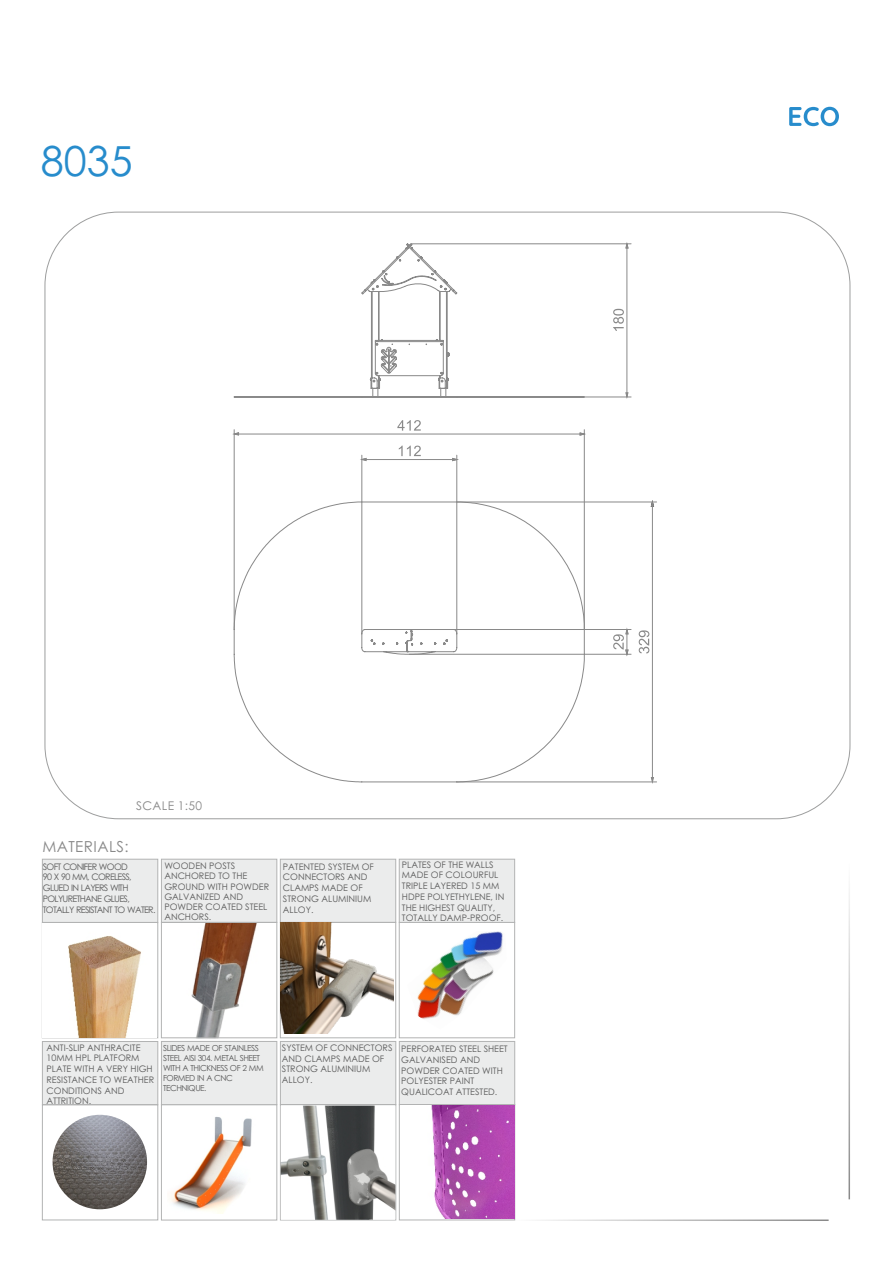
<style>
.page{position:relative;width:893px;height:1263px;background:#fff}
.page>*{position:absolute;margin:0;border:0;box-sizing:border-box;transform-origin:0 0}
.t1{font:41.4px "Century Gothic";color:#278ccc}
.t2{font:15.15px "Century Gothic";letter-spacing:.03em;color:#898989}
.t3{font:12px "Century Gothic";letter-spacing:.03em;color:#898989}
.t4{font:9px/10.6px "Century Gothic";color:#5b5b5b}
.t5{font:9px/10.6px "Century Gothic";letter-spacing:-.08em;color:#5b5b5b}
.t6{font:8.25px/9.9px "Century Gothic";letter-spacing:-.06em;color:#5b5b5b}
</style>
<div class="page">
<hr style="left:515px;top:1219px;width:314px;height:2px;background:#898989">
<hr style="left:848px;top:862px;width:2px;height:337px;background:#898989">
<div style="left:280px;top:1041px;width:116px;height:64px;background:#ebecec;border:1px solid #b2b3b3"></div>
<div style="left:161px;top:1104px;width:116px;height:116px;border:1px solid #b2b3b3"></div>
<div style="left:42px;top:859px;width:116px;height:64px;background:#ebecec;border:1px solid #b2b3b3"></div>
<div style="left:42px;top:1041px;width:116px;height:64px;background:#ebecec;border:1px solid #b2b3b3"></div>
<div style="left:280px;top:859px;width:116px;height:64px;background:#ebecec;border:1px solid #b2b3b3"></div>
<div style="left:161px;top:1041px;width:116px;height:64px;background:#ebecec;border:1px solid #b2b3b3"></div>
<div style="left:280px;top:922px;width:116px;height:116px;border:1px solid #b2b3b3"></div>
<div style="left:280px;top:1104px;width:116px;height:116px;border:1px solid #b2b3b3"></div>
<img style="left:417px;top:931px;width:86px;height:88px">
<div style="left:399px;top:922px;width:116px;height:116px;border:1px solid #b2b3b3"></div>
<div style="left:399px;top:859px;width:116px;height:64px;background:#ebecec;border:1px solid #b2b3b3"></div>
<div style="left:399px;top:1041px;width:116px;height:64px;background:#ebecec;border:1px solid #b2b3b3"></div>
<div style="left:399px;top:1104px;width:116px;height:116px;border:1px solid #b2b3b3"></div>
<img style="left:171px;top:1116px;width:81px;height:98px">
<div style="left:42px;top:922px;width:116px;height:116px;border:1px solid #b2b3b3"></div>
<img style="left:43px;top:924px;width:114px;height:113px">
<div style="left:42px;top:1104px;width:116px;height:116px;border:1px solid #b2b3b3"></div>
<img style="left:281px;top:922px;width:113px;height:111px">
<img style="left:53px;top:1115px;width:94px;height:94px;border-radius:50%">
<img style="left:281px;top:1106px;width:114px;height:114px">
<img style="left:400px;top:1105px;width:114px;height:114px">
<svg style="left:789px;top:107px;width:50px;height:19px"></svg>
<svg style="left:613px;top:309px;width:11px;height:22px"></svg>
<svg style="left:639px;top:630px;width:10px;height:23px"></svg>
<svg style="left:650px;top:777px;width:4px;height:6px"></svg>
<svg style="left:625px;top:392px;width:4px;height:5px"></svg>
<hr style="left:234px;top:430px;width:1px;height:199px;background:#898989">
<hr style="left:584px;top:430px;width:1px;height:199px;background:#898989">
<hr style="left:361px;top:455px;width:1px;height:179px;background:#898989">
<hr style="left:456px;top:455px;width:1px;height:179px;background:#898989">
<hr style="left:652px;top:502px;width:1px;height:280px;background:#898989">
<hr style="left:457px;top:502px;width:200px;height:1px;background:#898989">
<hr style="left:457px;top:781px;width:200px;height:1px;background:#898989">
<hr style="left:626px;top:244px;width:1px;height:153px;background:#898989">
<hr style="left:411px;top:243px;width:220px;height:1px;background:#898989">
<hr style="left:234px;top:397px;width:397px;height:1px;background:#898989">
<hr style="left:454px;top:629px;width:177px;height:1px;background:#898989">
<hr style="left:409px;top:654px;width:222px;height:1px;background:#898989">
<svg style="left:233px;top:420px;width:352px;height:42px"></svg>
<svg style="left:650px;top:501px;width:4px;height:6px"></svg>
<svg style="left:625px;top:243px;width:4px;height:6px"></svg>
<svg style="left:613px;top:628px;width:16px;height:27px"></svg>
<svg style="left:234px;top:243px;width:351px;height:154px"></svg>
<svg style="left:234px;top:502px;width:351px;height:280px"></svg>
<img style="left:191px;top:924px;width:66px;height:112px">
<div style="left:161px;top:859px;width:116px;height:64px;background:#ebecec;border:1px solid #b2b3b3"></div>
<div style="left:161px;top:922px;width:116px;height:116px;border:1px solid #b2b3b3"></div>
<h1 class="t1" style="left:41px;top:145px;width:93px">8035</h1>
<h3 class="t3" style="left:136px;top:801px;width:67px">SCALE 1:50</h3>
<h2 class="t2" style="left:42px;top:841px;width:88px">MATERIALS:</h2>
<p class="t5" style="left:43px;top:862px;width:114px">SOFT CONIFER WOOD<br>90 X 90 MM, CORELESS,<br>GLUED IN LAYERS WITH<br>POLYURETHANE GLUES,<br>TOTALLY RESISTANT TO WATER.</p>
<p class="t4" style="left:283px;top:862px;width:93px">PATENTED SYSTEM OF<br>CONNECTORS AND<br>CLAMPS MADE OF<br>STRONG ALUMINIUM<br>ALLOY.</p>
<p class="t4" style="left:164px;top:862px;width:106px;line-height:10.1px">WOODEN POSTS<br>ANCHORED TO THE<br>GROUND WITH POWDER<br>GALVANIZED AND<br>POWDER COATED STEEL<br>ANCHORS.</p>
<p class="t4" style="left:402px;top:860px;width:104px">PLATES OF THE WALLS<br>MADE OF COLOURFUL<br>TRIPLE LAYERED 15 MM<br>HDPE POLYETHYLENE, IN<br>THE HIGHEST QUALITY,<br>TOTALLY DAMP-PROOF.</p>
<p class="t4" style="left:47px;top:1043px;width:109px">ANTI-SLIP ANTHRACITE<br>10MM HPL PLATFORM<br>PLATE WITH A VERY HIGH<br>RESISTANCE TO WEATHER<br>CONDITIONS AND<br>ATTRITION.</p>
<p class="t6" style="left:163px;top:1044px;width:102px">SLIDES MADE OF STAINLESS<br>STEEL AISI 304. METAL SHEET<br>WITH A THICKNESS OF 2 MM<br>FORMED IN A CNC<br>TECHNIQUE.</p>
<p class="t4" style="left:282px;top:1043px;width:112px">SYSTEM OF CONNECTORS<br>AND CLAMPS MADE OF<br>STRONG ALUMINIUM<br>ALLOY.</p>
<p class="t4" style="left:401px;top:1044px;width:108px">PERFORATED STEEL SHEET<br>GALVANISED AND<br>POWDER COATED WITH<br>POLYESTER PAINT<br>QUALICOAT ATTESTED.</p>
</div>
